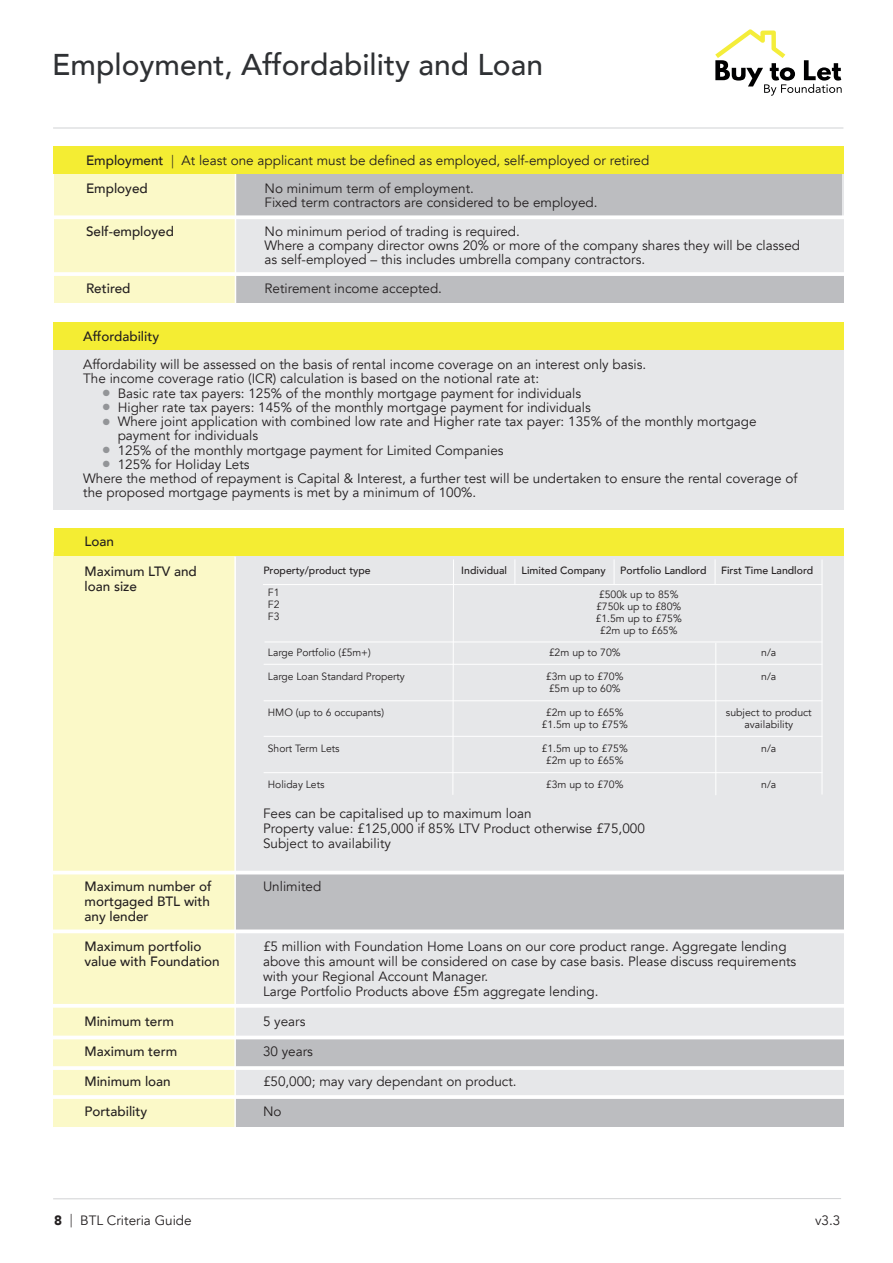
<style>
.page{position:relative;width:893px;height:1263px;background:#fff}
.page>*{position:absolute;margin:0;border:0;box-sizing:border-box;transform-origin:0 0}
.t1{font:500 30px "Avenir";color:#2f3134}
.t2{font:13.5px/14.2px "Avenir";color:#231f20}
.t3{font:500 13.5px "Avenir";color:#231f20}
.t4{font:10.5px/12px "Avenir";color:#231f20;text-align:center}
.t5{font:500 10.5px "Avenir";color:#231f20}
.s1{font-weight:500}
.s2{font-weight:300}
.s3{color:#939598}
.s4{font-weight:900}
</style>
<div class="page">
<div style="left:54px;top:346px;width:790px;height:163px;background:#e6e7e9"></div>
<div style="left:54px;top:323px;width:790px;height:27px;background:#f4ed33"></div>
<svg style="left:715px;top:29px;width:127px;height:67px"></svg>
<hr style="left:53px;top:128px;width:790px;height:1px;background:#d1d2d4">
<hr style="left:53px;top:1198px;width:788px;height:1px;background:#d1d2d4">
<div style="left:235px;top:170px;width:609px;height:130px;background:#e6e7e9"></div>
<div style="left:54px;top:171px;width:181px;height:131px;background:#fbf9c8"></div>
<div style="left:235px;top:174px;width:607px;height:43px;background:#bcbdc0"></div>
<div style="left:235px;top:275px;width:609px;height:27px;background:#bcbdc0"></div>
<hr style="left:235px;top:170px;width:1px;height:137px;background:#fff">
<svg style="left:54px;top:215px;width:790px;height:4px;background:#f9f9f8"></svg>
<hr style="left:54px;top:272px;width:791px;height:4px;background:#fff">
<div style="left:54px;top:147px;width:790px;height:27px;background:#f4ed33"></div>
<div style="left:235px;top:552px;width:608px;height:570px;background:#e6e7e9"></div>
<div style="left:235px;top:873px;width:608px;height:58px;background:#bcbdc0"></div>
<div style="left:235px;top:1037px;width:608px;height:32px;background:#bcbdc0"></div>
<div style="left:235px;top:1097px;width:608px;height:30px;background:#bcbdc0"></div>
<div style="left:54px;top:553px;width:181px;height:574px;background:#fbf9c8"></div>
<div style="left:54px;top:528px;width:789px;height:28px;background:#f4ed33"></div>
<hr style="left:234px;top:557px;width:2px;height:584px;background:#fff">
<svg style="left:452px;top:559px;width:2px;height:236px"></svg>
<svg style="left:514px;top:560px;width:1px;height:24px"></svg>
<hr style="left:263px;top:584px;width:559px;height:1px;background:#fff">
<hr style="left:264px;top:642px;width:558px;height:1px;background:#fff">
<hr style="left:264px;top:664px;width:558px;height:1px;background:#fff">
<hr style="left:48px;top:871px;width:796px;height:3px;background:#fff">
<svg style="left:53px;top:929px;width:791px;height:4px;background:#f8f8f6"></svg>
<hr style="left:50px;top:1095px;width:794px;height:4px;background:#fff">
<hr style="left:49px;top:1004px;width:797px;height:4px;background:#fff">
<hr style="left:50px;top:1036px;width:794px;height:3px;background:#fff">
<svg style="left:53px;top:1066px;width:791px;height:4px;background:#fbfbfb"></svg>
<hr style="left:715px;top:643px;width:1px;height:152px;background:#fff">
<svg style="left:715px;top:560px;width:1px;height:24px"></svg>
<hr style="left:264px;top:700px;width:558px;height:1px;background:#fff">
<hr style="left:264px;top:736px;width:558px;height:1px;background:#fff">
<hr style="left:264px;top:772px;width:558px;height:1px;background:#fff">
<svg style="left:614px;top:560px;width:1px;height:24px"></svg>
<hr style="left:822px;top:559px;width:1px;height:235px;background:#fff">
<p class="t1" style="left:52px;top:38px;width:492px">Employment, Affordability and Loan</p>
<p class="t2" style="left:86px;top:153px;width:565px"><span class="s1">Employment</span> <span class="s2">|</span> At least one applicant must be defined as employed, self-employed or retired</p>
<p class="t3" style="left:86px;top:177px;width:63px">Employed</p>
<p class="t2" style="left:265px;top:182px;width:211px">No minimum term of employment.</p>
<p class="t2" style="left:264px;top:196px;width:334px">Fixed term contractors are considered to be employed.</p>
<p class="t3" style="left:86px;top:220px;width:90px">Self-employed</p>
<p class="t2" style="left:265px;top:224px;width:257px">No minimum period of trading is required.</p>
<p class="t2" style="left:264px;top:239px;width:537px">Where a company director owns 20% or more of the company shares they will be classed as self-employed – this includes umbrella company contractors.</p>
<p class="t3" style="left:86px;top:277px;width:46px">Retired</p>
<p class="t2" style="left:265px;top:281px;width:179px">Retirement income accepted.</p>
<p class="t3" style="left:83px;top:324px;width:77px">Affordability</p>
<p class="t2" style="left:83px;top:357px;width:565px">Affordability will be assessed on the basis of rental income coverage on an interest only basis.</p>
<p class="t2" style="left:83px;top:372px;width:457px">The income coverage ratio (ICR) calculation is based on the notional rate at:</p>
<p class="t2" style="left:103px;top:386px;width:480px"><span class="s3">●</span> Basic rate tax payers: 125% of the monthly mortgage payment for individuals</p>
<p class="t2" style="left:103px;top:400px;width:490px"><span class="s3">●</span> Higher rate tax payers: 145% of the monthly mortgage payment for individuals</p>
<p class="t2" style="left:103px;top:414px;width:655px"><span class="s3">●</span> Where joint application with combined low rate and Higher rate tax payer: 135% of the monthly mortgage</p>
<p class="t2" style="left:118px;top:429px;width:142px">payment for individuals</p>
<p class="t2" style="left:103px;top:443px;width:402px"><span class="s3">●</span> 125% of the monthly mortgage payment for Limited Companies</p>
<p class="t2" style="left:103px;top:457px;width:148px"><span class="s3">●</span> 125% for Holiday Lets</p>
<p class="t2" style="left:83px;top:471px;width:716px">Where the method of repayment is Capital &amp; Interest, a further test will be undertaken to ensure the rental coverage of the proposed mortgage payments is met by a minimum of 100%.</p>
<p class="t3" style="left:85px;top:530px;width:31px">Loan</p>
<p class="t3" style="left:85px;top:560px;width:114px">Maximum LTV and</p>
<p class="t3" style="left:85px;top:575px;width:54px">loan size</p>
<p class="t5" style="left:263px;top:561px;width:109px">Property/product type</p>
<p class="t5" style="left:461px;top:561px;width:47px">Individual</p>
<p class="t5" style="left:522px;top:561px;width:86px">Limited Company</p>
<p class="t5" style="left:620px;top:561px;width:88px">Portfolio Landlord</p>
<p class="t5" style="left:721px;top:561px;width:94px">First Time Landlord</p>
<p class="t4" style="left:268px;top:586px;width:13px">F1</p>
<p class="t4" style="left:268px;top:598px;width:13px">F2</p>
<p class="t4" style="left:268px;top:610px;width:13px">F3</p>
<p class="t4" style="left:268px;top:646px;width:104px">Large Portfolio (£5m+)</p>
<p class="t4" style="left:268px;top:670px;width:139px">Large Loan Standard Property</p>
<p class="t4" style="left:268px;top:706px;width:118px">HMO (up to 6 occupants)</p>
<p class="t4" style="left:268px;top:742px;width:73px">Short Term Lets</p>
<p class="t4" style="left:268px;top:778px;width:58px">Holiday Lets</p>
<p class="t4" style="left:599px;top:589px;width:81px">£500k up to 85%</p>
<p class="t4" style="left:596px;top:601px;width:87px">£750k up to £80%</p>
<p class="t4" style="left:595px;top:613px;width:88px">£1.5m up to £75%</p>
<p class="t4" style="left:600px;top:625px;width:79px">£2m up to £65%</p>
<p class="t4" style="left:549px;top:646px;width:73px">£2m up to 70%</p>
<p class="t4" style="left:546px;top:670px;width:79px">£3m up to £70%</p>
<p class="t4" style="left:549px;top:682px;width:73px">£5m up to 60%</p>
<p class="t4" style="left:546px;top:706px;width:79px">£2m up to £65%</p>
<p class="t4" style="left:541px;top:718px;width:88px">£1.5m up to £75%</p>
<p class="t4" style="left:541px;top:742px;width:88px">£1.5m up to £75%</p>
<p class="t4" style="left:546px;top:754px;width:79px">£2m up to £65%</p>
<p class="t4" style="left:546px;top:778px;width:79px">£3m up to £70%</p>
<p class="t2" style="left:263px;top:806px;width:270px">Fees can be capitalised up to maximum loan</p>
<p class="t2" style="left:263px;top:821px;width:383px">Property value: £125,000 if 85% LTV Product otherwise £75,000</p>
<p class="t2" style="left:263px;top:836px;width:129px">Subject to availability</p>
<p class="t4" style="left:761px;top:647px;width:17px">n/a</p>
<p class="t4" style="left:761px;top:671px;width:17px">n/a</p>
<p class="t4" style="left:726px;top:707px;width:87px">subject to product availability</p>
<p class="t4" style="left:761px;top:743px;width:17px">n/a</p>
<p class="t4" style="left:761px;top:779px;width:17px">n/a</p>
<p class="t3" style="left:85px;top:875px;width:129px">Maximum number of</p>
<p class="t2" style="left:263px;top:880px;width:60px">Unlimited</p>
<p class="t3" style="left:85px;top:890px;width:127px">mortgaged BTL with</p>
<p class="t3" style="left:85px;top:905px;width:66px">any lender</p>
<p class="t3" style="left:85px;top:935px;width:119px">Maximum portfolio</p>
<p class="t2" style="left:263px;top:940px;width:525px">£5 million with Foundation Home Loans on our core product range. Aggregate lending</p>
<p class="t3" style="left:85px;top:950px;width:137px">value with Foundation</p>
<p class="t2" style="left:263px;top:954px;width:535px;line-height:15px">above this amount will be considered on case by case basis. Please discuss requirements with your Regional Account Manager.</p>
<p class="t2" style="left:263px;top:985px;width:337px">Large Portfolio Products above £5m aggregate lending.</p>
<p class="t3" style="left:85px;top:1010px;width:91px">Minimum term</p>
<p class="t2" style="left:263px;top:1015px;width:44px">5 years</p>
<p class="t3" style="left:85px;top:1040px;width:94px">Maximum term</p>
<p class="t2" style="left:263px;top:1045px;width:52px">30 years</p>
<p class="t3" style="left:85px;top:1070px;width:88px">Minimum loan</p>
<p class="t2" style="left:263px;top:1075px;width:255px">£50,000; may vary dependant on product.</p>
<p class="t3" style="left:85px;top:1100px;width:64px">Portability</p>
<p class="t2" style="left:263px;top:1105px;width:20px">No</p>
<p class="t2" style="left:54px;top:1213px;width:139px"><span class="s4">8</span> <span class="s2">|</span> BTL Criteria Guide</p>
<p class="t2" style="left:815px;top:1213px;width:27px">v3.3</p>
</div>
